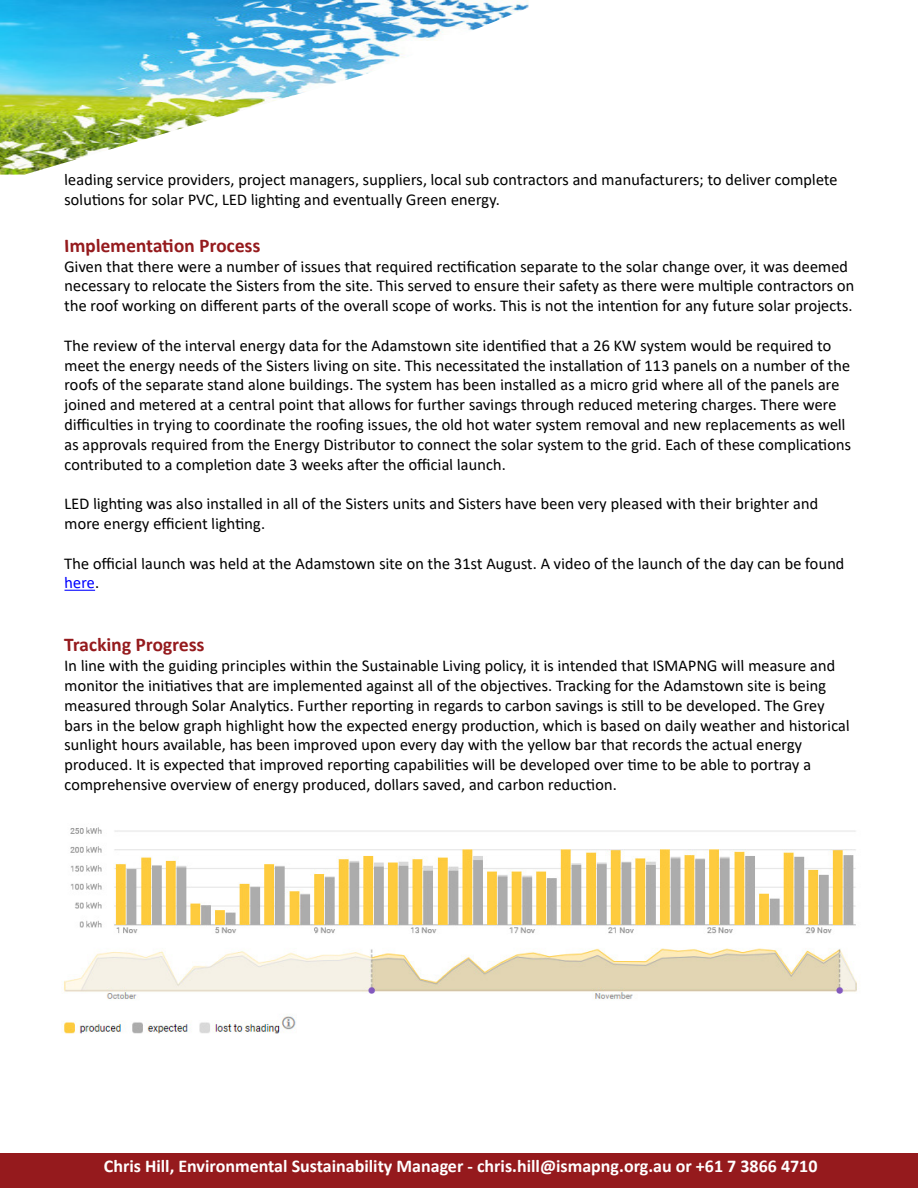
<style>
.page{position:relative;width:918px;height:1188px;background:#fff}
.page>*{position:absolute;margin:0;border:0;box-sizing:border-box;transform-origin:0 0}
.t1{font:700 19.5px "Calibri";color:#951a1d}
.t2{font:700 18px "Calibri";color:#fff}
.t3{font:16.5px/19.8px "Calibri";letter-spacing:-.015em;color:#000}
.s1{color:#00f}
</style>
<div class="page">
<hr style="left:64px;top:590px;width:31px;height:1px;background:#00f">
<img style="left:0;top:0;width:529px;height:175px">
<div style="left:0;top:1154px;width:918px;height:34px;background:#951a1d"></div>
<img style="left:63px;top:827px;width:797px;height:207px">
<p class="t3" style="left:64px;top:169px;width:776px">leading service providers, project managers, suppliers, local sub contractors and manufacturers; to deliver complete solutions for solar PVC, LED lighting and eventually Green energy.</p>
<p class="t1" style="left:64px;top:232px;width:198px">Implementation Process</p>
<p class="t3" style="left:64px;top:256px;width:792px">Given that there were a number of issues that required rectification separate to the solar change over, it was deemed necessary to relocate the Sisters from the site. This served to ensure their safety as there were multiple contractors on the roof working on different parts of the overall scope of works. This is not the intention for any future solar projects.</p>
<p class="t3" style="left:64px;top:335px;width:789px">The review of the interval energy data for the Adamstown site identified that a 26 KW system would be required to meet the energy needs of the Sisters living on site. This necessitated the installation of 113 panels on a number of the roofs of the separate stand alone buildings. The system has been installed as a micro grid where all of the panels are joined and metered at a central point that allows for further savings through reduced metering charges. There were difficulties in trying to coordinate the roofing issues, the old hot water system removal and new replacements as well as approvals required from the Energy Distributor to connect the solar system to the grid. Each of these complications contributed to a completion date 3 weeks after the official launch.</p>
<p class="t3" style="left:64px;top:493px;width:756px">LED lighting was also installed in all of the Sisters units and Sisters have been very pleased with their brighter and more energy efficient lighting.</p>
<p class="t3" style="left:64px;top:553px;width:782px">The official launch was held at the Adamstown site on the 31st August. A video of the launch of the day can be found <span class="s1">here</span>.</p>
<p class="t1" style="left:64px;top:631px;width:143px">Tracking Progress</p>
<p class="t3" style="left:64px;top:655px;width:788px">In line with the guiding principles within the Sustainable Living policy, it is intended that ISMAPNG will measure and monitor the initiatives that are implemented against all of the objectives. Tracking for the Adamstown site is being measured through Solar Analytics. Further reporting in regards to carbon savings is still to be developed. The Grey bars in the below graph highlight how the expected energy production, which is based on daily weather and historical sunlight hours available, has been improved upon every day with the yellow bar that records the actual energy produced. It is expected that improved reporting capabilities will be developed over time to be able to portray a comprehensive overview of energy produced, dollars saved, and carbon reduction.</p>
<p class="t2" style="left:104px;top:1154px;width:715px">Chris Hill, Environmental Sustainability Manager - chris.hill@ismapng.org.au or +61 7 3866 4710</p>
</div>
